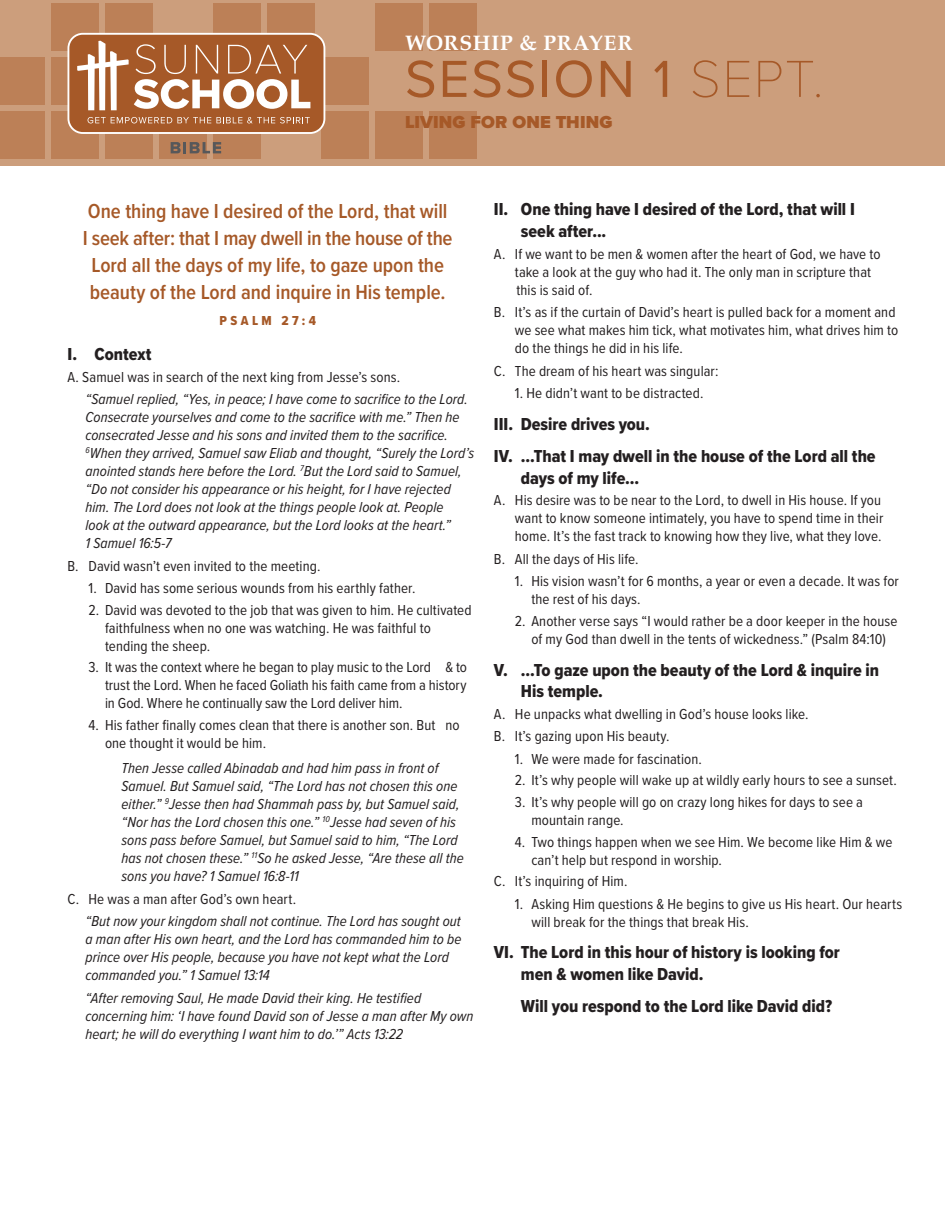
<style>
.page{position:relative;width:945px;height:1215px;background:#fff}
.page>*{position:absolute;margin:0;border:0;box-sizing:border-box;transform-origin:0 0}
.t1{font:54px "Proxima Nova";letter-spacing:.035em;color:#a65928}
.t2{font:600 21px/27px "Proxima Nova Cond";letter-spacing:-.005em;color:#a65928;text-align:center}
.t3{font:700 21px "Palatino";letter-spacing:.03em;color:#fff}
.t4{font:18px/21.6px "Proxima Nova Cond Extrabld";color:#231f20}
.t5{font:900 18px "Proxima Nova";letter-spacing:.01em;color:#a65928}
.t6{font:15px/18px "Proxima Nova Cond";letter-spacing:.005em;color:#231f20}
.t7{font:italic 15px/18px "Proxima Nova Cond";letter-spacing:.005em;color:#231f20}
.t8{font:13.5px "Proxima Nova Cond Extrabld";letter-spacing:.255em;color:#a65928}
.s1{font-family:"Proxima Nova T";font-weight:100}
</style>
<div class="page">
<div style="left:0;top:0;width:945px;height:166px;background:#cc9e7c"></div>
<div style="left:51px;top:3px;width:48px;height:48px;background:#bc8057"></div>
<div style="left:105px;top:3px;width:48px;height:48px;background:#bc8057"></div>
<div style="left:213px;top:3px;width:48px;height:48px;background:#bc8057"></div>
<div style="left:267px;top:3px;width:48px;height:48px;background:#bc8057"></div>
<div style="left:375px;top:3px;width:48px;height:48px;background:#bc8057"></div>
<div style="left:429px;top:3px;width:48px;height:48px;background:#bc8057"></div>
<div style="left:0;top:57px;width:45px;height:48px;background:#bc8057"></div>
<div style="left:51px;top:57px;width:48px;height:48px;background:#bc8057"></div>
<div style="left:321px;top:57px;width:48px;height:48px;background:#bc8057"></div>
<div style="left:0;top:111px;width:45px;height:48px;background:#bc8057"></div>
<div style="left:51px;top:111px;width:48px;height:48px;background:#bc8057"></div>
<div style="left:105px;top:111px;width:48px;height:48px;background:#bc8057"></div>
<div style="left:159px;top:111px;width:48px;height:48px;background:#bc8057"></div>
<div style="left:213px;top:111px;width:48px;height:48px;background:#bc8057"></div>
<div style="left:321px;top:111px;width:48px;height:48px;background:#bc8057"></div>
<div style="left:375px;top:111px;width:48px;height:48px;background:#bc8057"></div>
<div style="left:429px;top:111px;width:48px;height:48px;background:#bc8057"></div>
<svg style="left:171px;top:142px;width:50px;height:11px"></svg>
<svg style="left:68px;top:33px;width:257px;height:101px;background:#bb815c"></svg>
<h2 class="t3" style="left:405px;top:25px;width:229px">WORSHIP &amp; PRAYER</h2>
<h1 class="t1" style="left:405px;top:39px;width:420px">SESSION 1 <span class="s1">SEPT.</span></h1>
<p class="t5" style="left:405px;top:108px;width:209px">LIVING FOR ONE THING</p>
<h2 class="t2" style="left:83px;top:197px;width:371px">One thing have I desired of the Lord, that will I seek after: that I may dwell in the house of the Lord all the days of my life, to gaze upon the beauty of the Lord and inquire in His temple.</h2>
<p class="t8" style="left:219px;top:311px;width:98px">PSALM 27:4</p>
<p class="t4" style="left:68px;top:343px;width:86px">I. Context</p>
<p class="t6" style="left:68px;top:367px;width:334px">A. Samuel was in search of the next king from Jesse’s sons.</p>
<p class="t7" style="left:85px;top:390px;width:390px">“Samuel replied, “Yes, in peace; I have come to sacrifice to the Lord.<br>Consecrate yourselves and come to the sacrifice with me.” Then he consecrated Jesse and his sons and invited them to the sacrifice.<br><sup>6</sup>When they arrived, Samuel saw Eliab and thought, “Surely the Lord’s anointed stands here before the Lord. <sup>7</sup>But the Lord said to Samuel, “Do not consider his appearance or his height, for I have rejected him. The Lord does not look at the things people look at. People<br>look at the outward appearance, but the Lord looks at the heart.”<br>1 Samuel 16:5-7</p>
<p class="t6" style="left:68px;top:556px;width:255px">B. David wasn’t even invited to the meeting.</p>
<p class="t6" style="left:89px;top:579px;width:328px">1. David has some serious wounds from his earthly father.</p>
<p class="t6" style="left:105px;top:600px;width:368px;text-indent:-16px">2. David was devoted to the job that was given to him. He cultivated faithfulness when no one was watching. He was faithful to tending the sheep.</p>
<p class="t6" style="left:105px;top:658px;width:364px;text-align:justify;text-indent:-16px">3. It was the context where he began to play music to the Lord &amp; to trust the Lord. When he faced Goliath his faith came from a history in God. Where he continually saw the Lord deliver him.</p>
<p class="t6" style="left:105px;top:715px;width:356px;text-indent:-16px">4. His father finally comes clean that there is another son. But no one thought it would be him.</p>
<p class="t7" style="left:121px;top:758px;width:344px">Then Jesse called Abinadab and had him pass in front of Samuel. But Samuel said, “The Lord has not chosen this one either.” <sup>9</sup>Jesse then had Shammah pass by, but Samuel said, “Nor has the Lord chosen this one.” <sup>10</sup>Jesse had seven of his sons pass before Samuel, but Samuel said to him, “The Lord has not chosen these.” <sup>11</sup>So he asked Jesse, “Are these all the sons you have? 1 Samuel 16:8-11</p>
<p class="t6" style="left:67px;top:889px;width:230px">C. He was a man after God’s own heart.</p>
<p class="t7" style="left:85px;top:912px;width:377px">“But now your kingdom shall not continue. The Lord has sought out a man after His own heart, and the Lord has commanded him to be prince over His people, because you have not kept what the Lord commanded you.” 1 Samuel 13:14</p>
<p class="t7" style="left:85px;top:988px;width:390px">“After removing Saul, He made David their king. He testified concerning him: ‘I have found David son of Jesse a man after My own heart; he will do everything I want him to do.’” Acts 13:22</p>
<p class="t4" style="left:521px;top:198px;width:335px;text-indent:-27px">II. One thing have I desired of the Lord, that will I seek after...</p>
<p class="t6" style="left:515px;top:244px;width:367px;text-indent:-21px">A. If we want to be men &amp; women after the heart of God, we have to take a look at the guy who had it. The only man in scripture that this is said of.</p>
<p class="t6" style="left:515px;top:303px;width:385px;text-indent:-21px">B. It’s as if the curtain of David’s heart is pulled back for a moment and we see what makes him tick, what motivates him, what drives him to do the things he did in his life.</p>
<p class="t6" style="left:494px;top:361px;width:226px">C. The dream of his heart was singular:</p>
<p class="t6" style="left:515px;top:384px;width:190px">1. He didn’t want to be distracted.</p>
<p class="t4" style="left:494px;top:408px;width:383px;line-height:31.8px">III. Desire drives you.<br>IV. ...That I may dwell in the house of the Lord all the</p>
<p class="t4" style="left:521px;top:467px;width:120px">days of my life...</p>
<p class="t6" style="left:515px;top:491px;width:370px;text-indent:-21px">A. His desire was to be near to the Lord, to dwell in His house. If you want to know someone intimately, you have to spend time in their home. It’s the fast track to knowing how they live, what they love.</p>
<p class="t6" style="left:494px;top:549px;width:146px">B. All the days of His life.</p>
<p class="t6" style="left:531px;top:572px;width:369px;text-indent:-16px">1. His vision wasn’t for 6 months, a year or even a decade. It was for the rest of his days.</p>
<p class="t6" style="left:515px;top:611px;width:384px;text-align:center">2. Another verse says “I would rather be a door keeper in the house of my God than dwell in the tents of wickedness.” (Psalm 84:10)</p>
<p class="t4" style="left:521px;top:659px;width:360px;text-indent:-27px">V. ...To gaze upon the beauty of the Lord &amp; inquire in<br>His temple.</p>
<p class="t6" style="left:494px;top:702px;width:316px;line-height:22.6px">A. He unpacks what dwelling in God’s house looks like.<br>B. It’s gazing upon His beauty.</p>
<p class="t6" style="left:515px;top:749px;width:188px">1. We were made for fascination.</p>
<p class="t6" style="left:515px;top:771px;width:383px">2. It’s why people will wake up at wildly early hours to see a sunset.</p>
<p class="t6" style="left:531px;top:792px;width:333px;text-indent:-16px">3. It’s why people will go on crazy long hikes for days to see a mountain range.</p>
<p class="t6" style="left:531px;top:832px;width:363px;text-indent:-16px">4. Two things happen when we see Him. We become like Him &amp; we can’t help but respond in worship.</p>
<p class="t6" style="left:494px;top:871px;width:135px">C. It’s inquiring of Him.</p>
<p class="t6" style="left:531px;top:894px;width:372px;text-indent:-16px">1. Asking Him questions &amp; He begins to give us His heart. Our hearts will break for the things that break His.</p>
<p class="t4" style="left:521px;top:941px;width:321px;text-indent:-27px">VI. The Lord in this hour of history is looking for men &amp; women like David.</p>
<p class="t4" style="left:521px;top:995px;width:313px">Will you respond to the Lord like David did?</p>
</div>
